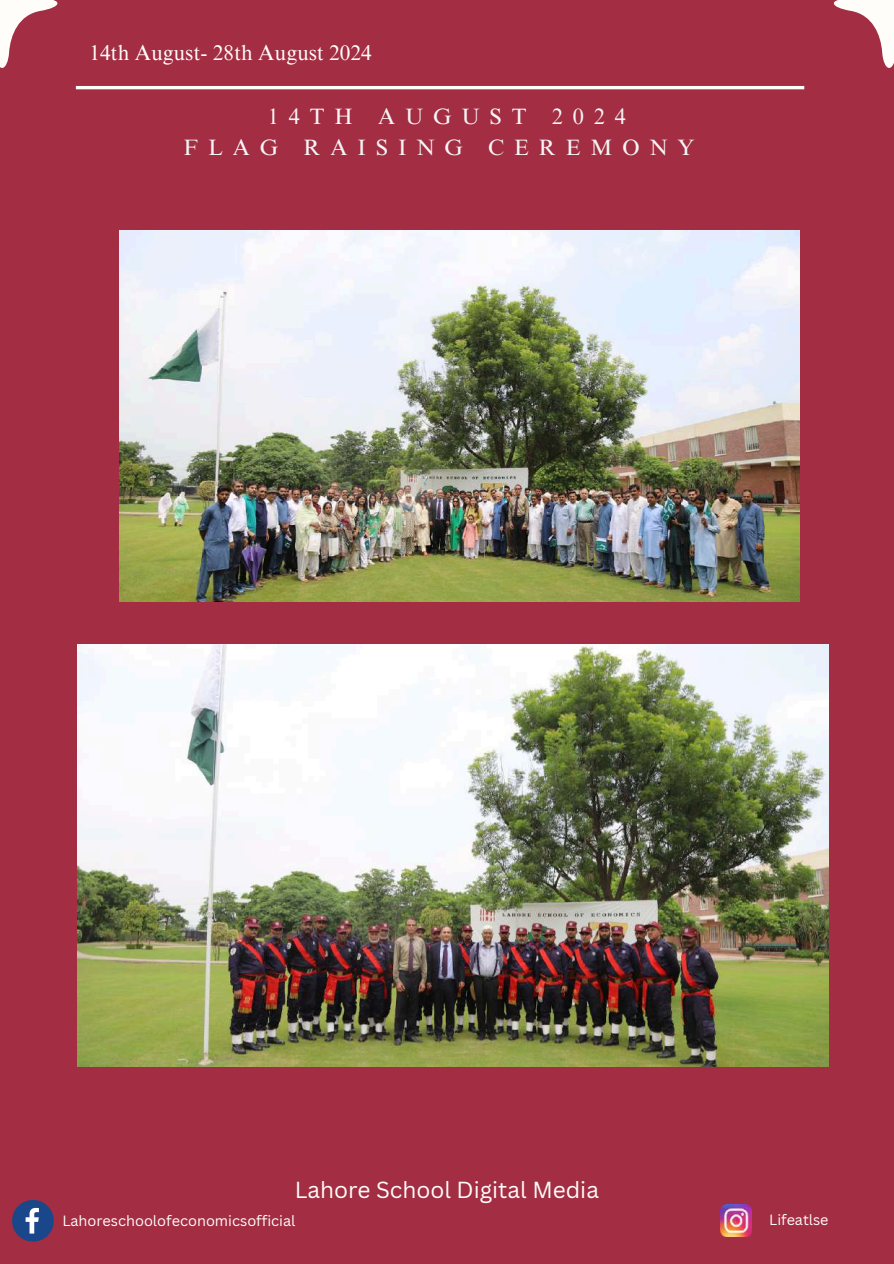
<style>
.page{position:relative;width:894px;height:1264px;background:#fff}
.page>*{position:absolute;margin:0;border:0;box-sizing:border-box;transform-origin:0 0}
.t1{font:22.65px "Canva Sans";color:#fffdfa}
.t2{font:22.2px/30.9px "Times NRMT Pro";letter-spacing:.445em;color:#f5f5f5}
.t3{font:21.3px "Times NRMT Pro";color:#fffdfa}
.t4{font:14.4px "Canva Sans";color:#fffdfa}
</style>
<div class="page">
<div style="left:0;top:0;width:893px;height:1263px;background:#a32d43"></div>
<hr style="left:76px;top:86px;width:728px;height:3px;background:#fffdfa">
<svg style="left:833px;top:0;width:60px;height:68px"></svg>
<svg style="left:0;top:0;width:58px;height:68px"></svg>
<svg style="left:12px;top:1200px;width:42px;height:41px"></svg>
<img style="left:720px;top:1204px;width:31px;height:32px">
<img style="left:119px;top:230px;width:680px;height:371px">
<img style="left:78px;top:644px;width:750px;height:422px">
<h3 class="t3" style="left:89px;top:45px;width:284px">14th August- 28th August 2024</h3>
<h2 class="t2" style="left:183px;top:103px;width:512px;text-indent:84px">14TH AUGUST 2024<br>FLAG RAISING CEREMONY</h2>
<h1 class="t1" style="left:294px;top:1173px;width:305px">Lahore School Digital Media</h1>
<p class="t4" style="left:62px;top:1210px;width:234px">Lahoreschoolofeconomicsofficial</p>
<p class="t4" style="left:769px;top:1210px;width:61px">Lifeatlse</p>
</div>
